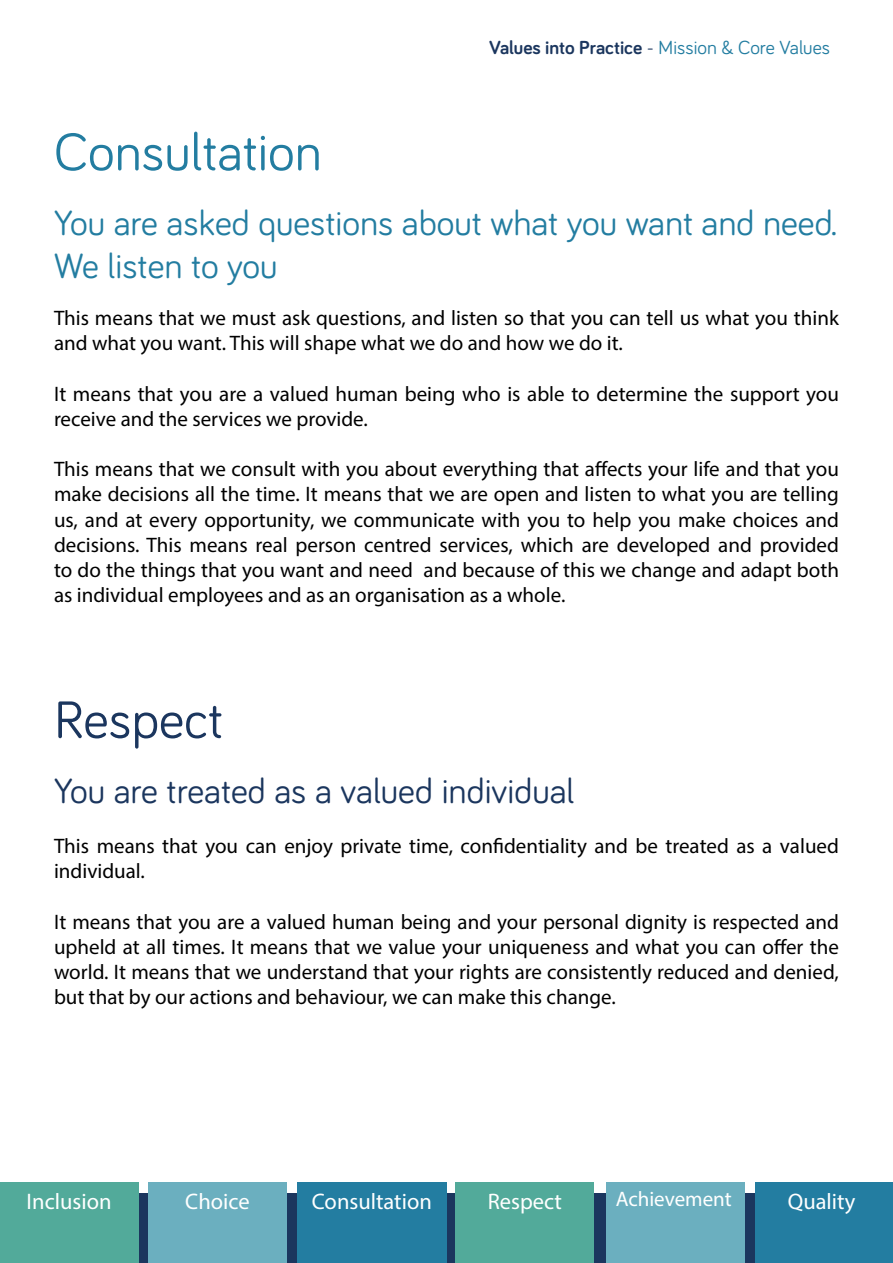
<style>
.page{position:relative;width:893px;height:1263px;background:#fff}
.page>*{position:absolute;margin:0;border:0;box-sizing:border-box;transform-origin:0 0}
.t1{font:54px "Bariol";color:#237da1}
.t2{font:54px "Bariol";color:#1b365e}
.t3{font:36px/43.2px "Bariol";color:#237da1}
.t4{font:36px "Bariol";color:#1b365e}
.t5{font:22.5px "Myriad Pro";color:#fff}
.t6{font:21px/25.2px "Myriad Pro";color:#000}
.t7{font:21px "Myriad Pro";color:#fff}
.t8{font:700 19.5px "Bariol";color:#1b365e}
.s1{font-weight:400}
.s2{font-weight:400;color:#237da1}
</style>
<div class="page">
<div style="left:0;top:1193px;width:893px;height:70px;background:#1b365e"></div>
<div style="left:0;top:1182px;width:138px;height:81px;background:#52aa9a"></div>
<div style="left:148px;top:1182px;width:139px;height:81px;background:#6bafbf"></div>
<div style="left:297px;top:1182px;width:149px;height:81px;background:#237da1"></div>
<div style="left:456px;top:1182px;width:138px;height:81px;background:#52aa9a"></div>
<div style="left:606px;top:1182px;width:138px;height:81px;background:#6bafbf"></div>
<div style="left:755px;top:1182px;width:138px;height:81px;background:#237da1"></div>
<p class="t8" style="left:489px;top:34px;width:342px">Values into Practice <span class="s1">-</span> <span class="s2">Mission &amp; Core Values</span></p>
<h1 class="t1" style="left:54px;top:115px;width:269px">Consultation</h1>
<h2 class="t3" style="left:54px;top:200px;width:784px">You are asked questions about what you want and need.<br>We listen to you</h2>
<p class="t6" style="left:54px;top:305px;width:786px">This means that we must ask questions, and listen so that you can tell us what you think and what you want. This will shape what we do and how we do it.</p>
<p class="t6" style="left:54px;top:380px;width:786px">It means that you are a valued human being who is able to determine the support you receive and the services we provide.</p>
<p class="t6" style="left:54px;top:456px;width:786px;text-align:justify">This means that we consult with you about everything that affects your life and that you make decisions all the time. It means that we are open and listen to what you are telling us, and at every opportunity, we communicate with you to help you make choices and decisions. This means real person centred services, which are developed and provided to do the things that you want and need and because of this we change and adapt both as individual employees and as an organisation as a whole.</p>
<h1 class="t2" style="left:54px;top:683px;width:171px">Respect</h1>
<h2 class="t4" style="left:54px;top:766px;width:522px">You are treated as a valued individual</h2>
<p class="t6" style="left:54px;top:833px;width:786px">This means that you can enjoy private time, confidentiality and be treated as a valued individual.</p>
<p class="t6" style="left:54px;top:909px;width:786px;text-align:justify">It means that you are a valued human being and your personal dignity is respected and upheld at all times. It means that we value your uniqueness and what you can offer the world. It means that we understand that your rights are consistently reduced and denied, but that by our actions and behaviour, we can make this change.</p>
<p class="t5" style="left:27px;top:1187px;width:86px">Inclusion</p>
<p class="t5" style="left:185px;top:1187px;width:66px">Choice</p>
<p class="t5" style="left:312px;top:1187px;width:122px">Consultation</p>
<p class="t5" style="left:488px;top:1187px;width:76px">Respect</p>
<p class="t7" style="left:616px;top:1186px;width:118px">Achievement</p>
<p class="t5" style="left:788px;top:1187px;width:69px">Quality</p>
</div>
